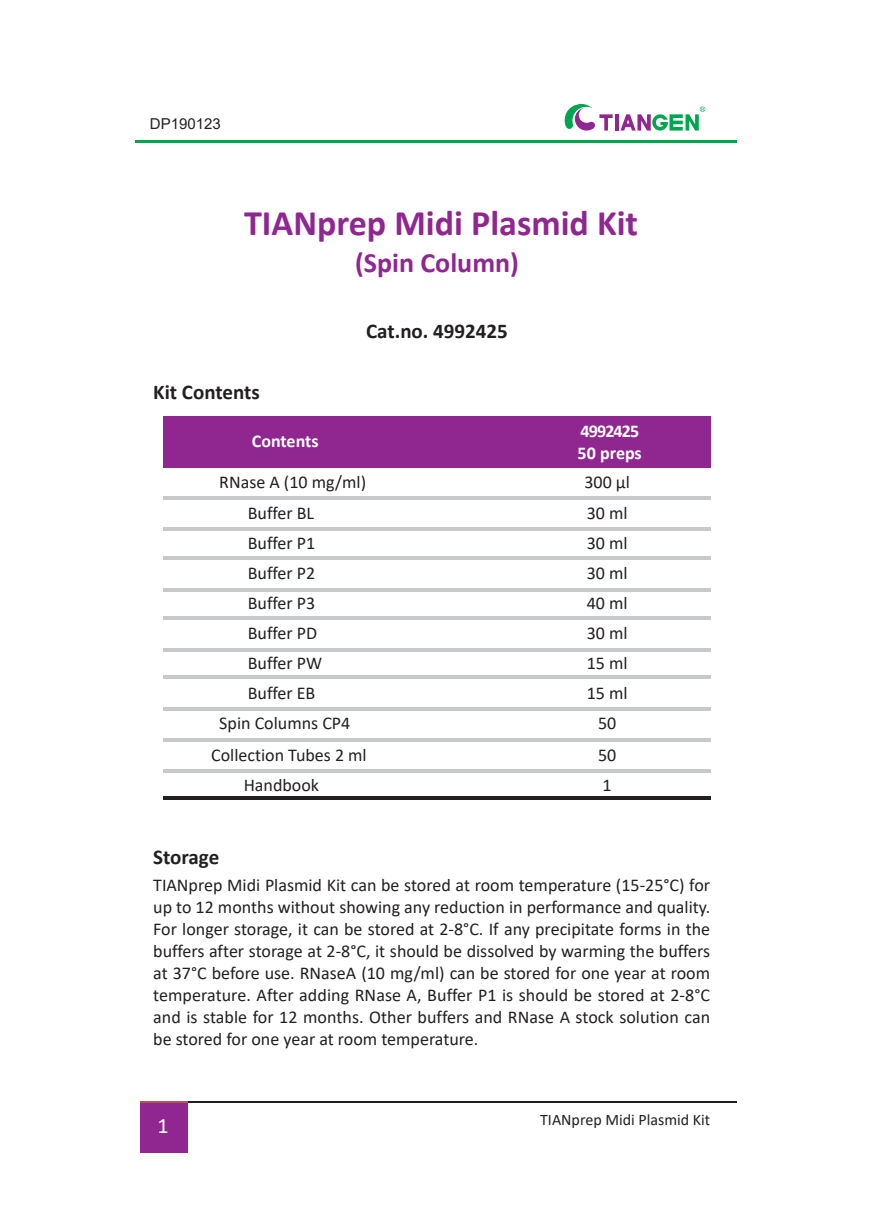
<style>
.page{position:relative;width:874px;height:1225px;background:#fff}
.page>*{position:absolute;margin:0;border:0;box-sizing:border-box;transform-origin:0 0}
.t1{font:700 36px "Calibri";color:#90268f}
.t2{font:700 28px "Calibri";color:#90268f}
.t3{font:22px "Calibri";color:#fff}
.t4{font:700 21px "Calibri";color:#231f20}
.t5{font:18px/22px "Calibri";color:#231f20;text-align:justify}
.t6{font:700 18px/22px "Calibri";letter-spacing:-.05em;color:#fff}
.t7{font:700 18px "Calibri";letter-spacing:-.005em;color:#fff}
.t8{font:16px "Calibri";color:#231f20}
.t9{font:15px "Arial";color:#231f20}
</style>
<div class="page">
<hr style="left:135px;top:141px;width:601px;height:2px;background:#00a54f">
<hr style="left:615px;top:114px;width:3px;height:17px;background:#90268f">
<svg style="left:564px;top:104px;width:48px;height:27px"></svg>
<svg style="left:620px;top:107px;width:85px;height:24px"></svg>
<hr style="left:187px;top:1101px;width:549px;height:1px;background:#231f20">
<div style="left:139px;top:1102px;width:48px;height:51px;background:#90268f"></div>
<hr style="left:139px;top:1101px;width:48px;height:1px;background:#b65356">
<div style="left:163px;top:416px;width:547px;height:52px;background:#90268f"></div>
<hr style="left:163px;top:497px;width:547px;height:3px;background:#c7c8ca">
<hr style="left:163px;top:527px;width:547px;height:3px;background:#c7c8ca">
<hr style="left:163px;top:556px;width:547px;height:3px;background:#c7c8ca">
<hr style="left:163px;top:588px;width:547px;height:3px;background:#c7c8ca">
<hr style="left:163px;top:616px;width:547px;height:3px;background:#c7c8ca">
<hr style="left:163px;top:648px;width:547px;height:3px;background:#c7c8ca">
<hr style="left:163px;top:676px;width:547px;height:3px;background:#c7c8ca">
<hr style="left:163px;top:769px;width:547px;height:3px;background:#c7c8ca">
<hr style="left:163px;top:708px;width:547px;height:3px;background:#c7c8ca">
<hr style="left:163px;top:738px;width:547px;height:3px;background:#c7c8ca">
<hr style="left:163px;top:796px;width:547px;height:3px;background:#231f20">
<p class="t9" style="left:150px;top:113px;width:72px">DP190123</p>
<h1 class="t1" style="left:244px;top:198px;width:395px">TIANprep Midi Plasmid Kit</h1>
<h2 class="t2" style="left:355px;top:243px;width:165px">(Spin Column)</h2>
<p class="t4" style="left:366px;top:316px;width:143px">Cat.no. 4992425</p>
<p class="t4" style="left:153px;top:377px;width:108px">Kit Contents</p>
<p class="t7" style="left:252px;top:429px;width:68px">Contents</p>
<p class="t6" style="left:577px;top:420px;width:66px">4992425<br>50 preps</p>
<p class="t5" style="left:219px;top:471px;width:148px">RNase A (10 mg/ml)</p>
<p class="t5" style="left:584px;top:471px;width:47px">300 μl</p>
<p class="t5" style="left:248px;top:501px;width:68px">Buffer BL</p>
<p class="t5" style="left:586px;top:501px;width:42px">30 ml</p>
<p class="t5" style="left:248px;top:531px;width:69px">Buffer P1</p>
<p class="t5" style="left:586px;top:531px;width:42px">30 ml</p>
<p class="t5" style="left:248px;top:561px;width:69px">Buffer P2</p>
<p class="t5" style="left:586px;top:561px;width:42px">30 ml</p>
<p class="t5" style="left:248px;top:591px;width:69px">Buffer P3</p>
<p class="t5" style="left:586px;top:591px;width:42px">40 ml</p>
<p class="t5" style="left:248px;top:621px;width:71px">Buffer PD</p>
<p class="t5" style="left:586px;top:621px;width:42px">30 ml</p>
<p class="t5" style="left:248px;top:651px;width:76px">Buffer PW</p>
<p class="t5" style="left:586px;top:651px;width:42px">15 ml</p>
<p class="t5" style="left:248px;top:681px;width:69px">Buffer EB</p>
<p class="t5" style="left:586px;top:681px;width:42px">15 ml</p>
<p class="t5" style="left:219px;top:711px;width:132px">Spin Columns CP4</p>
<p class="t5" style="left:597px;top:711px;width:20px">50</p>
<p class="t5" style="left:211px;top:743px;width:157px">Collection Tubes 2 ml</p>
<p class="t5" style="left:597px;top:743px;width:20px">50</p>
<p class="t5" style="left:243px;top:773px;width:77px">Handbook</p>
<p class="t5" style="left:602px;top:773px;width:11px">1</p>
<p class="t4" style="left:153px;top:842px;width:67px">Storage</p>
<p class="t5" style="left:153px;top:874px;width:558px">TIANprep Midi Plasmid Kit can be stored at room temperature (15-25°C) for up to 12 months without showing any reduction in performance and quality.<br>For longer storage, it can be stored at 2-8°C. If any precipitate forms in the buffers after storage at 2-8°C, it should be dissolved by warming the buffers at 37°C before use. RNaseA (10 mg/ml) can be stored for one year at room temperature. After adding RNase A, Buffer P1 is should be stored at 2-8°C and is stable for 12 months. Other buffers and RNase A stock solution can be stored for one year at room temperature.</p>
<p class="t3" style="left:157px;top:1110px;width:13px">1</p>
<p class="t8" style="left:540px;top:1108px;width:171px">TIANprep Midi Plasmid Kit</p>
</div>
